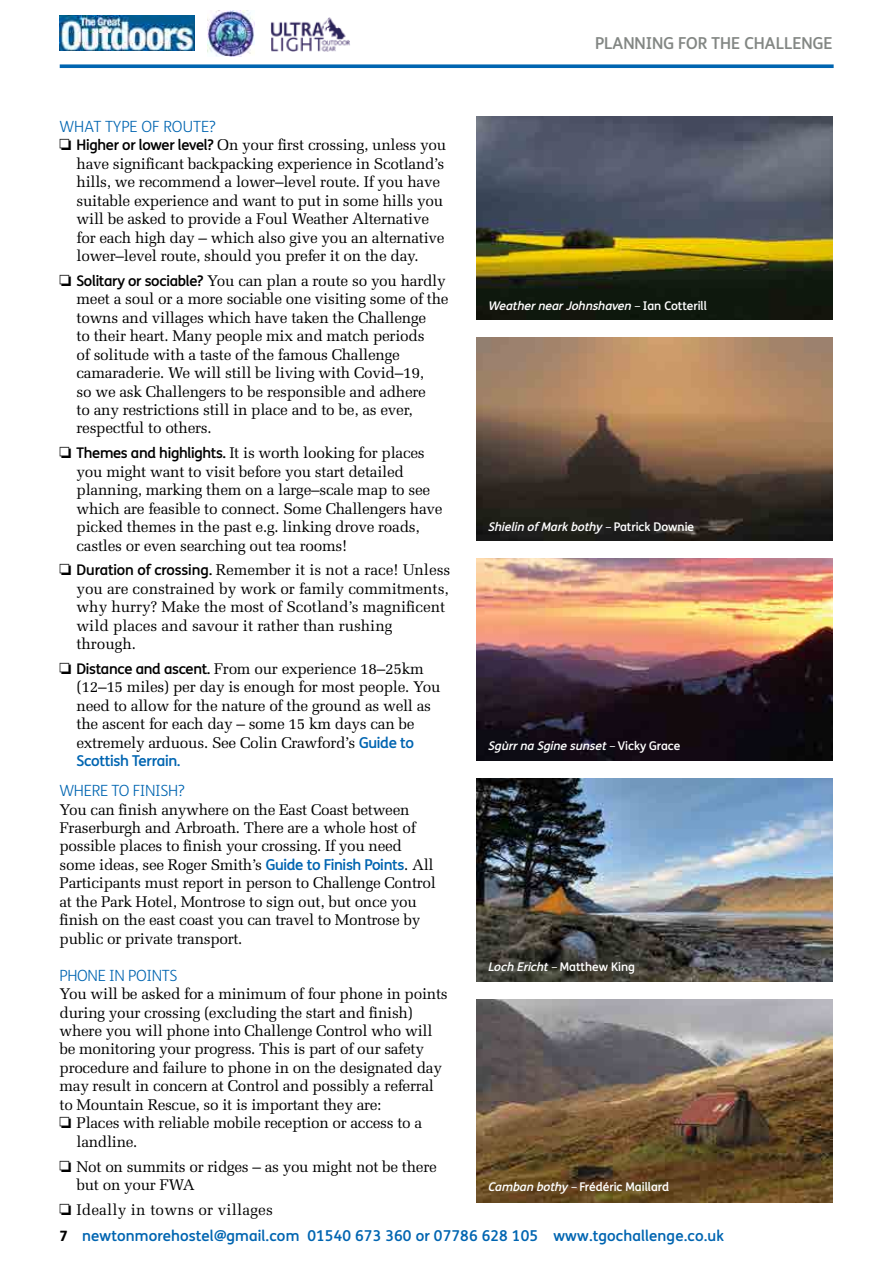
<style>
.page{position:relative;width:893px;height:1263px;background:#fff}
.page>*{position:absolute;margin:0;border:0;box-sizing:border-box;transform-origin:0 0}
.t1{font:500 16.5px "FS Me";color:#838784}
.t2{font:15.45px/18.5px "Melior";letter-spacing:-.02em;color:#000}
.t3{font:300 15.45px "FS Me";letter-spacing:-.02em;color:#0065b1}
.t4{font:15.45px "Melior";letter-spacing:.01em;color:#000}
.t5{font:300 15.45px "FS Me";color:#0065b1}
.t6{font:500 15px "FS Me";letter-spacing:.01em;color:#0065b1}
.t7{font:500 15px "FS Me";letter-spacing:-.02em;color:#0065b1}
.t8{font:italic 500 12px "FS Me";color:#fff}
.t9{font:500 12px "FS Me";color:#fff}
.s1{font-family:"Monotype Sorts"}
.s2{font-family:"FS Me";font-weight:500;font-size:14.7px}
.s3{font-family:"FS Me";font-weight:500;font-size:15px;color:#0065b1}
.s4{font-style:normal}
.s5{font-style:italic}
.s6{font-weight:800;font-size:14.25px;color:#000}
</style>
<div class="page">
<svg style="left:60px;top:64px;width:774px;height:4px;background:#1b75b9"></svg>
<img style="left:207px;top:10px;width:47px;height:47px">
<img style="left:60px;top:15px;width:134px;height:35px">
<img style="left:270px;top:17px;width:80px;height:35px">
<img style="left:476px;top:999px;width:356px;height:203px">
<img style="left:476px;top:779px;width:356px;height:202px">
<img style="left:476px;top:558px;width:356px;height:203px">
<img style="left:476px;top:338px;width:356px;height:202px">
<img style="left:476px;top:117px;width:356px;height:203px">
<p class="t5" style="left:60px;top:116px;width:158px">WHAT TYPE OF ROUTE?</p>
<p class="t2" style="left:77px;top:136px;width:371px;text-indent:-17px"><span class="s1">R</span> <span class="s2">Higher or lower level?</span> On your first crossing, unless you have significant backpacking experience in Scotland’s hills, we recommend a lower–level route. If you have suitable experience and want to put in some hills you will be asked to provide a Foul Weather Alternative for each high day – which also give you an alternative lower–level route, should you prefer it on the day.</p>
<p class="t2" style="left:77px;top:271px;width:374px;text-indent:-17px"><span class="s1">R</span> <span class="s2">Solitary or sociable?</span> You can plan a route so you hardly meet a soul or a more sociable one visiting some of the towns and villages which have taken the Challenge<br>to their heart. Many people mix and match periods<br>of solitude with a taste of the famous Challenge camaraderie. We will still be living with Covid–19,<br>so we ask Challengers to be responsible and adhere<br>to any restrictions still in place and to be, as ever, respectful to others.</p>
<p class="t2" style="left:77px;top:444px;width:368px;text-indent:-17px"><span class="s1">R</span> <span class="s2">Themes and highlights.</span> It is worth looking for places you might want to visit before you start detailed planning, marking them on a large–scale map to see which are feasible to connect. Some Challengers have picked themes in the past e.g. linking drove roads, castles or even searching out tea rooms!</p>
<p class="t2" style="left:77px;top:561px;width:375px;text-indent:-17px"><span class="s1">R</span> <span class="s2">Duration of crossing.</span> Remember it is not a race! Unless you are constrained by work or family commitments, why hurry? Make the most of Scotland’s magnificent wild places and savour it rather than rushing through.</p>
<p class="t2" style="left:77px;top:659px;width:366px;text-indent:-17px"><span class="s1">R</span> <span class="s2">Distance and ascent.</span> From our experience 18–25km (12–15 miles) per day is enough for most people. You need to allow for the nature of the ground as well as the ascent for each day – some 15 km days can be extremely arduous. See Colin Crawford’s <span class="s3">Guide to</span></p>
<p class="t7" style="left:77px;top:751px;width:106px">Scottish Terrain.</p>
<p class="t3" style="left:60px;top:780px;width:126px">WHERE TO FINISH?</p>
<p class="t2" style="left:60px;top:800px;width:378px">You can finish anywhere on the East Coast between Fraserburgh and Arbroath. There are a whole host of possible places to finish your crossing. If you need some ideas, see Roger Smith’s <span class="s3">Guide to Finish Points</span>. All Participants must report in person to Challenge Control at the Park Hotel, Montrose to sign out, but once you finish on the east coast you can travel to Montrose by public or private transport.</p>
<p class="t3" style="left:60px;top:965px;width:119px">PHONE IN POINTS</p>
<p class="t2" style="left:60px;top:985px;width:390px">You will be asked for a minimum of four phone in points</p>
<p class="t2" style="left:60px;top:1003px;width:355px">during your crossing (excluding the start and finish)</p>
<p class="t2" style="left:60px;top:1021px;width:375px">where you will phone into Challenge Control who will</p>
<p class="t2" style="left:60px;top:1040px;width:366px">be monitoring your progress. This is part of our safety</p>
<p class="t2" style="left:60px;top:1058px;width:384px">procedure and failure to phone in on the designated day</p>
<p class="t2" style="left:60px;top:1077px;width:376px">may result in concern at Control and possibly a referral</p>
<p class="t2" style="left:60px;top:1095px;width:323px">to Mountain Rescue, so it is important they are:</p>
<p class="t2" style="left:60px;top:1114px;width:364px"><span class="s1">R</span> Places with reliable mobile reception or access to a</p>
<p class="t2" style="left:77px;top:1132px;width:63px">landline.</p>
<p class="t2" style="left:77px;top:1157px;width:362px;text-indent:-17px"><span class="s1">R</span> Not on summits or ridges – as you might not be there but on your FWA</p>
<p class="t4" style="left:60px;top:1200px;width:215px"><span class="s1">R</span> Ideally in towns or villages</p>
<p class="t1" style="left:595px;top:31px;width:239px">PLANNING FOR THE CHALLENGE</p>
<p class="t8" style="left:488px;top:297px;width:220px">WeathernearJohnshaven –<span class="s4">I a n C o t t e r i l l</span></p>
<p class="t8" style="left:488px;top:518px;width:208px">Shielin of Markbothy –<span class="s4">P a t r i c k D o w n i e</span></p>
<p class="t8" style="left:488px;top:737px;width:194px">Sgùrrna Sgine sunset–<span class="s4">V i c ky G r a c e</span></p>
<p class="t8" style="left:488px;top:959px;width:149px">Loch Ericht–<span class="s4">Matthew King</span></p>
<p class="t9" style="left:488px;top:1179px;width:183px"><span class="s5">Camban bothy –</span>Frédéric Maillard</p>
<p class="t6" style="left:60px;top:1225px;width:666px"><span class="s6">7</span> newtonmorehostel@gmail.com 01540 673 360 or 07786 628 105 www.tgochallenge.co.uk</p>
</div>
